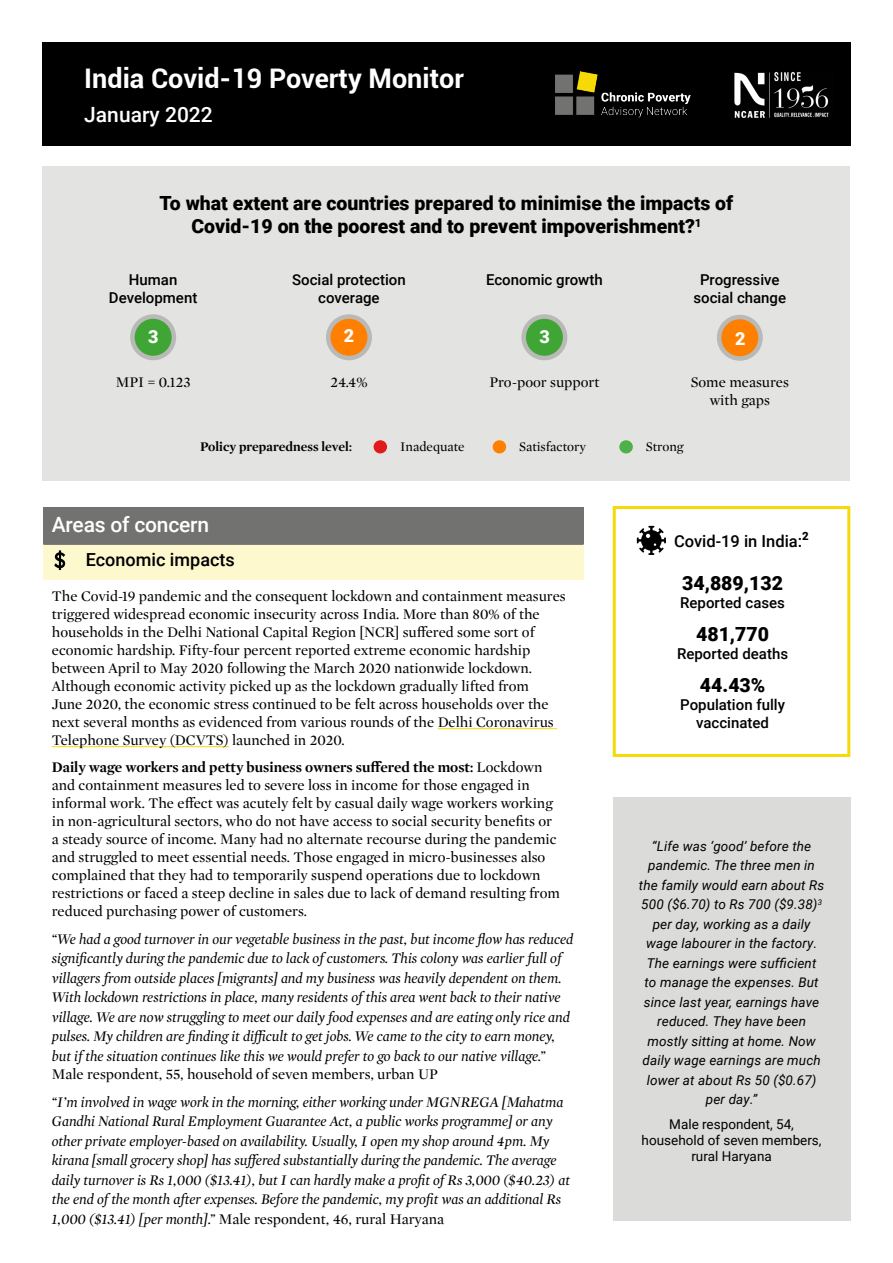
<style>
.page{position:relative;width:893px;height:1263px;background:#fff}
.page>*{position:absolute;margin:0;border:0;box-sizing:border-box;transform-origin:0 0}
.t1{font:700 27px "Roboto";color:#fff}
.Grey_box_heading_1{font:500 21px "Roboto";letter-spacing:-.01em;color:#fff}
.Reported_numbers{font:900 19.5px/23.4px "Roboto";color:#000;text-align:center}
.Yellow_box_Heading_2{font:500 18px "Roboto";color:#000}
.t2{font:900 18px "Roboto";color:#fff}
.Heading_2{font:500 16.5px "Roboto";color:#000}
.Body{font:15px/18px "Mercury Display";color:#000}
.Body-2{font:italic 15px/19.5px "Mercury Display";color:#000}
.Heading_1{font:500 15px/18px "Roboto";color:#000;text-align:center}
.Reported_numbers-2{font:500 15px "Roboto";color:#000}
.Side_bar_quote{font:italic 13.5px/19.5px "Roboto";letter-spacing:.01em;color:#000;text-align:center}
.Side_bar_quote_attr{font:13.5px/16.2px "Roboto";color:#000;text-align:center}
.Body-3{font:13.5px "Mercury Display";color:#000}
.Body-4{font:700 13.5px "Mercury Display";color:#000}
.s1{font-weight:700}
.s2{font-style:normal}
</style>
<div class="page">
<div style="left:43px;top:166px;width:807px;height:314px;background:#e3e3e2"></div>
<div style="left:42px;top:43px;width:808px;height:103px;background:#000"></div>
<img style="left:556px;top:72px;width:135px;height:45px">
<div style="left:524px;top:317px;width:41px;height:41px;background:#3fa535;border-radius:50%"></div>
<div style="left:521px;top:314px;width:46px;height:46px;border:4px solid #b9b9b8;border-radius:50%"></div>
<div style="left:328px;top:317px;width:42px;height:41px;background:#ff7f00;border-radius:50%"></div>
<div style="left:326px;top:314px;width:46px;height:46px;border:4px solid #b9b9b8;border-radius:50%"></div>
<div style="left:132px;top:317px;width:42px;height:41px;background:#3fa535;border-radius:50%"></div>
<div style="left:130px;top:314px;width:46px;height:46px;border:4px solid #b9b9b8;border-radius:50%"></div>
<div style="left:719px;top:317px;width:41px;height:41px;background:#ff8000;border-radius:50%"></div>
<div style="left:717px;top:315px;width:46px;height:46px;border:4px solid #b9b9b8;border-radius:50%"></div>
<div style="left:619px;top:440px;width:14px;height:13px;background:#4db04a;border-radius:50%"></div>
<div style="left:493px;top:440px;width:13px;height:13px;background:#ff8000;border-radius:50%"></div>
<div style="left:374px;top:440px;width:13px;height:13px;background:#e31a1c;border-radius:50%"></div>
<div style="left:613px;top:506px;width:237px;height:251px;border:3px solid #f5da07"></div>
<svg style="left:637px;top:526px;width:29px;height:29px"></svg>
<div style="left:43px;top:507px;width:541px;height:38px;background:#727270"></div>
<div style="left:43px;top:544px;width:541px;height:35px;background:#fdf8cd"></div>
<hr style="left:43px;top:542px;width:541px;height:3px;background:#727270">
<hr style="left:438px;top:728px;width:119px;height:1px;background:#f5da07">
<hr style="left:52px;top:746px;width:177px;height:1px;background:#f5da07">
<svg style="left:54px;top:550px;width:11px;height:20px"></svg>
<div style="left:613px;top:797px;width:237px;height:423px;background:#dbdbda"></div>
<img style="left:734px;top:71px;width:95px;height:46px">
<p class="t1" style="left:84px;top:60px;width:381px">India Covid-19 Poverty Monitor</p>
<p class="Grey_box_heading_1" style="left:84px;top:100px;width:130px">January 2022</p>
<p class="Reported_numbers" style="left:160px;top:190px;width:575px">To what extent are countries prepared to minimise the impacts of<br>Covid-19 on the poorest and to prevent impoverishment?<sup>1</sup></p>
<p class="Heading_1" style="left:292px;top:270px;width:115px">Social protection</p>
<p class="Heading_1" style="left:486px;top:270px;width:118px">Economic growth</p>
<p class="Heading_1" style="left:318px;top:288px;width:63px">coverage</p>
<p class="Heading_1" style="left:109px;top:270px;width:90px">Human<br>Development</p>
<p class="Heading_1" style="left:693px;top:270px;width:94px">Progressive social change</p>
<p class="t2" style="left:148px;top:324px;width:12px">3</p>
<p class="t2" style="left:344px;top:323px;width:12px">2</p>
<p class="t2" style="left:539px;top:324px;width:12px">3</p>
<p class="t2" style="left:735px;top:326px;width:12px">2</p>
<p class="Body" style="left:116px;top:372px;width:76px">MPI = 0.123</p>
<p class="Body" style="left:330px;top:372px;width:39px">24.4%</p>
<p class="Body" style="left:489px;top:372px;width:112px">Pro-poor support</p>
<p class="Body" style="left:691px;top:372px;width:100px;text-align:center">Some measures with gaps</p>
<p class="Body-4" style="left:200px;top:437px;width:153px">Policy preparedness level:</p>
<p class="Body-3" style="left:400px;top:437px;width:66px">Inadequate</p>
<p class="Body-3" style="left:519px;top:437px;width:68px">Satisfactory</p>
<p class="Body-3" style="left:646px;top:437px;width:39px">Strong</p>
<p class="Grey_box_heading_1" style="left:52px;top:510px;width:159px">Areas of concern</p>
<p class="Yellow_box_Heading_2" style="left:86px;top:547px;width:150px">Economic impacts</p>
<p class="Body" style="left:52px;top:587px;width:515px">The Covid-19 pandemic and the consequent lockdown and containment measures triggered widespread economic insecurity across India. More than 80% of the households in the Delhi National Capital Region [NCR] suffered some sort of economic hardship. Fifty-four percent reported extreme economic hardship between April to May 2020 following the March 2020 nationwide lockdown.<br>Although economic activity picked up as the lockdown gradually lifted from<br>June 2020, the economic stress continued to be felt across households over the next several months as evidenced from various rounds of the Delhi Coronavirus Telephone Survey (DCVTS) launched in 2020.</p>
<p class="Body" style="left:52px;top:757px;width:510px"><span class="s1">Daily wage workers and petty business owners suffered the most:</span> Lockdown and containment measures led to severe loss in income for those engaged in informal work. The effect was acutely felt by casual daily wage workers working in non-agricultural sectors, who do not have access to social security benefits or a steady source of income. Many had no alternate recourse during the pandemic and struggled to meet essential needs. Those engaged in micro-businesses also complained that they had to temporarily suspend operations due to lockdown restrictions or faced a steep decline in sales due to lack of demand resulting from reduced purchasing power of customers.</p>
<p class="Body-2" style="left:52px;top:928px;width:523px">“We had a good turnover in our vegetable business in the past, but income flow has reduced significantly during the pandemic due to lack of customers. This colony was earlier full of villagers from outside places [migrants] and my business was heavily dependent on them.<br>With lockdown restrictions in place, many residents of this area went back to their native village. We are now struggling to meet our daily food expenses and are eating only rice and pulses. My children are finding it difficult to get jobs. We came to the city to earn money, but if the situation continues like this we would prefer to go back to our native village.”</p>
<p class="Body" style="left:52px;top:1064px;width:388px">Male respondent, 55, household of seven members, urban UP</p>
<p class="Body-2" style="left:52px;top:1091px;width:520px">“I’m involved in wage work in the morning, either working under MGNREGA [Mahatma Gandhi National Rural Employment Guarantee Act, a public works programme] or any other private employer-based on availability. Usually, I open my shop around 4pm. My kirana [small grocery shop] has suffered substantially during the pandemic. The average daily turnover is Rs 1,000 ($13.41), but I can hardly make a profit of Rs 3,000 ($40.23) at the end of the month after expenses. Before the pandemic, my profit was an additional Rs 1,000 ($13.41) [per month].” <span class="s2">Male respondent, 46, rural Haryana</span></p>
<p class="Heading_2" style="left:674px;top:529px;width:136px">Covid-19 in India:<sup>2</sup></p>
<p class="Reported_numbers" style="left:682px;top:571px;width:102px">34,889,132</p>
<p class="Reported_numbers-2" style="left:680px;top:593px;width:106px">Reported cases</p>
<p class="Reported_numbers" style="left:696px;top:622px;width:75px">481,770</p>
<p class="Heading_1" style="left:677px;top:645px;width:112px">Reported deaths</p>
<p class="Reported_numbers" style="left:700px;top:672px;width:67px">44.43%</p>
<p class="Heading_1" style="left:680px;top:695px;width:106px">Population fully vaccinated</p>
<p class="Side_bar_quote" style="left:639px;top:836px;width:187px">“Life was ‘good’ before the pandemic. The three men in the family would earn about Rs<br>500 ($6.70) to Rs 700 ($9.38)<sup>3 </sup>per day, working as a daily wage labourer in the factory.<br>The earnings were sufficient<br>to manage the expenses. But since last year, earnings have reduced. They have been mostly sitting at home. Now daily wage earnings are much lower at about Rs 50 ($0.67) per day.”</p>
<p class="Side_bar_quote_attr" style="left:642px;top:1115px;width:181px">Male respondent, 54, household of seven members, rural Haryana</p>
</div>
